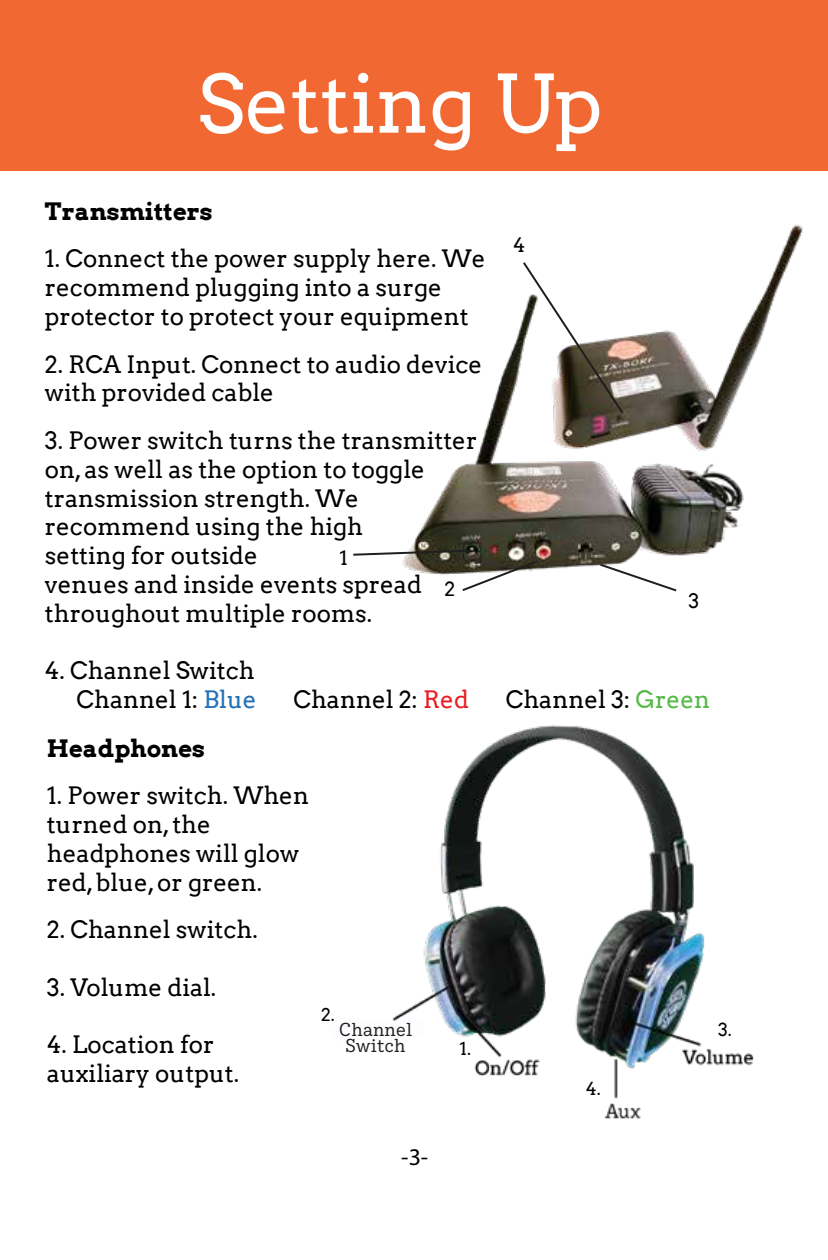
<style>
.page{position:relative;width:828px;height:1260px;background:#fff}
.page>*{position:absolute;margin:0;border:0;box-sizing:border-box;transform-origin:0 0}
.t1{font:80px "Arvo";color:#fff}
.t2{font:24px/28.8px "Arvo";color:#000}
.t3{font:700 24px "Arvo";color:#000}
.t4{font:24px "Myriad Pro";color:#000}
.t5{font:20px "Arvo";color:#000}
.t6{font:18px "Ivy Style TW";color:#231f20}
.t7{font:18px "Arvo";color:#000}
.s1{color:#2271b8}
.s2{color:#ec1c24}
.s3{color:#55b848}
</style>
<div class="page">
<div style="left:0;top:0;width:828px;height:171px;background:#f16833"></div>
<img style="left:410px;top:224px;width:393px;height:346px">
<img style="left:395px;top:725px;width:359px;height:394px">
<svg style="left:521px;top:260px;width:104px;height:155px"></svg>
<svg style="left:353px;top:549px;width:187px;height:42px"></svg>
<svg style="left:598px;top:562px;width:81px;height:30px"></svg>
<svg style="left:392px;top:1017px;width:31px;height:25px"></svg>
<h1 class="t1" style="left:197px;top:56px;width:407px">Setting Up</h1>
<p class="t3" style="left:45px;top:196px;width:169px">Transmitters</p>
<p class="t2" style="left:45px;top:245px;width:442px">1. Connect the power supply here. We recommend plugging into a surge protector to protect your equipment</p>
<p class="t2" style="left:45px;top:350px;width:439px">2. RCA Input. Connect to audio device with provided cable</p>
<p class="t2" style="left:45px;top:426px;width:434px">3. Power switch turns the transmitter on, as well as the option to toggle transmission strength. We recommend using the high<br>setting for outside<br>venues and inside events spread throughout multiple rooms.</p>
<p class="t2" style="left:45px;top:656px;width:213px;text-align:right">4. Channel Switch<br>Channel 1: <span class="s1">Blue</span></p>
<p class="t5" style="left:513px;top:233px;width:14px">4</p>
<p class="t5" style="left:340px;top:545px;width:10px">1</p>
<p class="t5" style="left:444px;top:577px;width:12px">2</p>
<p class="t5" style="left:688px;top:589px;width:12px">3</p>
<p class="t2" style="left:293px;top:685px;width:177px">Channel 2: <span class="s2">Red</span></p>
<p class="t2" style="left:506px;top:685px;width:206px">Channel 3: <span class="s3">Green</span></p>
<p class="t3" style="left:47px;top:733px;width:160px">Headphones</p>
<p class="t2" style="left:47px;top:781px;width:264px">1. Power switch. When turned on, the headphones will glow red, blue, or green.</p>
<p class="t2" style="left:47px;top:915px;width:212px">2. Channel switch.</p>
<p class="t2" style="left:47px;top:973px;width:171px">3. Volume dial.</p>
<p class="t2" style="left:47px;top:1030px;width:194px">4. Location for auxiliary output.</p>
<p class="t7" style="left:321px;top:1004px;width:15px">2.</p>
<p class="t6" style="left:339px;top:1017px;width:75px">Channel</p>
<p class="t7" style="left:718px;top:1019px;width:15px">3.</p>
<p class="t6" style="left:346px;top:1033px;width:62px">Switch</p>
<p class="t7" style="left:460px;top:1038px;width:13px">1.</p>
<p class="t7" style="left:586px;top:1078px;width:17px">4.</p>
<p class="t4" style="left:401px;top:1142px;width:29px">-3-</p>
</div>
